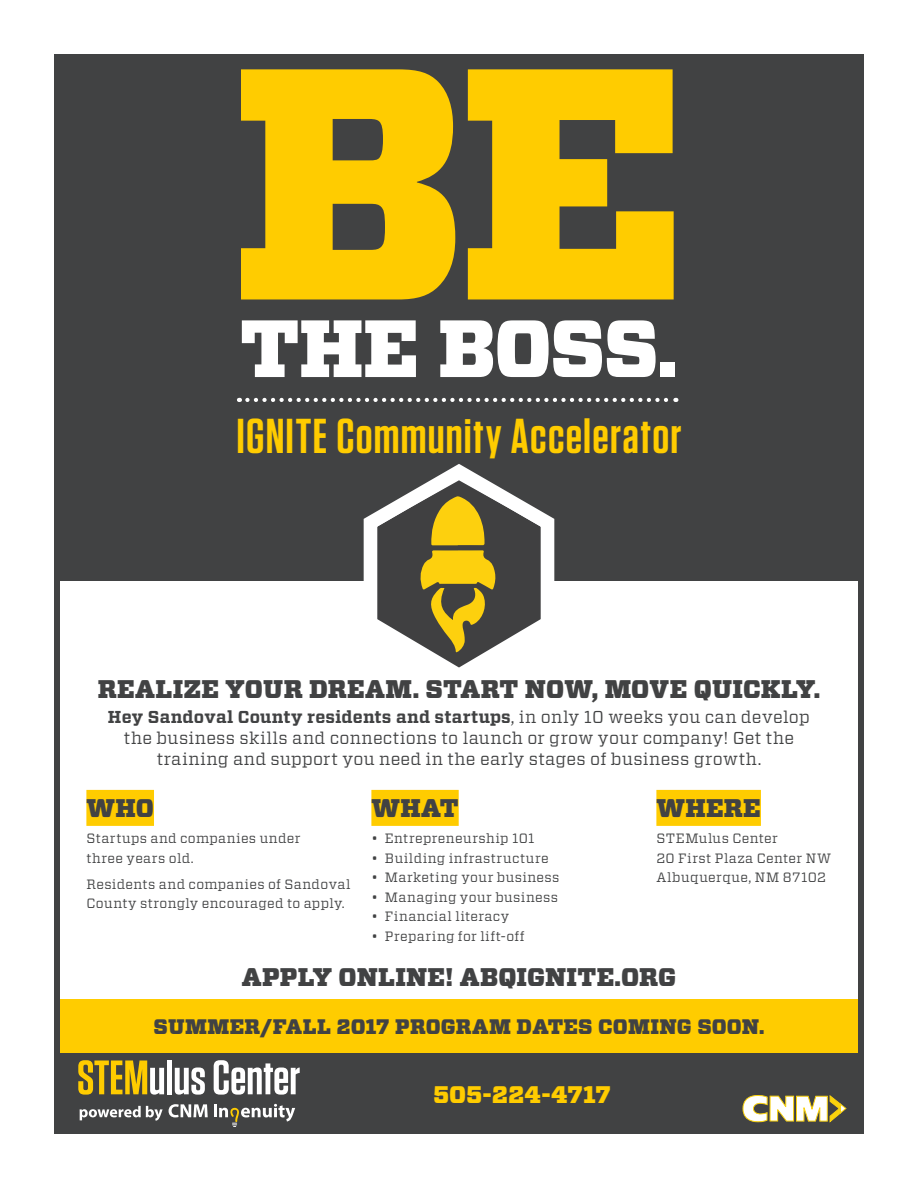
<style>
.page{position:relative;width:918px;height:1188px;background:#fff}
.page>*{position:absolute;margin:0;border:0;box-sizing:border-box;transform-origin:0 0}
.t1{font:900 328.8px "Vitesse";color:#fc0}
.t2{font:900 81px "Vitesse";letter-spacing:-.025em;color:#fff}
.t3{font:600 48.9px "Tungsten";letter-spacing:.025em;color:#fc0}
.t4{font:900 25.5px "Vitesse";letter-spacing:.01em;color:#414243}
.t5{font:900 24px "Vitesse";color:#fc0}
.t6{font:900 21px "Vitesse";letter-spacing:.01em;color:#414243}
.t7{font:17.25px/20.7px "Vitesse";letter-spacing:.02em;color:#414243;text-align:center}
.t8{font:13.5px/19.5px "Vitesse";letter-spacing:.03em;color:#414243}
.s1{font-weight:700}
</style>
<div class="page">
<div style="left:54px;top:54px;width:810px;height:526px;background:#414243"></div>
<div style="left:55px;top:999px;width:808px;height:54px;background:#fc0"></div>
<div style="left:54px;top:1053px;width:810px;height:81px;background:#414243"></div>
<svg style="left:247px;top:398px;width:429px;height:4px"></svg>
<svg style="left:742px;top:1095px;width:104px;height:27px"></svg>
<svg style="left:78px;top:1060px;width:86px;height:35px"></svg>
<div style="left:167px;top:1060px;width:5px;height:34px;background:#fff"></div>
<svg style="left:175px;top:1068px;width:30px;height:27px"></svg>
<svg style="left:214px;top:1060px;width:86px;height:35px"></svg>
<svg style="left:169px;top:1104px;width:39px;height:13px"></svg>
<svg style="left:214px;top:1104px;width:81px;height:23px"></svg>
<svg style="left:80px;top:1106px;width:83px;height:15px"></svg>
<div style="left:54px;top:54px;width:810px;height:1080px;border:6px solid #414243"></div>
<svg style="left:352px;top:464px;width:214px;height:204px"></svg>
<div style="left:86px;top:790px;width:68px;height:36px;background:#fc0"></div>
<div style="left:371px;top:790px;width:88px;height:36px;background:#fc0"></div>
<div style="left:656px;top:790px;width:105px;height:36px;background:#fc0"></div>
<p class="t1" style="left:232px;top:-37px;width:456px">BE</p>
<p class="t2" style="left:240px;top:294px;width:440px">THE BOSS.</p>
<p class="t3" style="left:237px;top:410px;width:446px">IGNITE Community Accelerator</p>
<p class="t4" style="left:98px;top:672px;width:724px">REALIZE YOUR DREAM. START NOW, MOVE QUICKLY.</p>
<p class="t7" style="left:108px;top:707px;width:704px"><span class="s1">Hey Sandoval County residents and startups</span>, in only 10 weeks you can develop the business skills and connections to launch or grow your company! Get the training and support you need in the early stages of business growth.</p>
<p class="t4" style="left:86px;top:791px;width:69px">WHO</p>
<p class="t8" style="left:86px;top:828px;width:216px">Startups and companies under three years old.</p>
<p class="t8" style="left:86px;top:874px;width:266px">Residents and companies of Sandoval<br>County strongly encouraged to apply.</p>
<p class="t4" style="left:371px;top:791px;width:89px">WHAT</p>
<p class="t8" style="left:371px;top:828px;width:165px">• Entrepreneurship 101</p>
<p class="t8" style="left:371px;top:848px;width:179px">• Building infrastructure</p>
<p class="t8" style="left:371px;top:867px;width:190px">• Marketing your business</p>
<p class="t8" style="left:371px;top:887px;width:188px">• Managing your business</p>
<p class="t8" style="left:371px;top:906px;width:139px">• Financial literacy</p>
<p class="t8" style="left:371px;top:926px;width:155px">• Preparing for lift-off</p>
<p class="t4" style="left:656px;top:791px;width:106px">WHERE</p>
<p class="t8" style="left:656px;top:828px;width:123px">STEMulus Center</p>
<p class="t8" style="left:656px;top:848px;width:176px">20 First Plaza Center NW</p>
<p class="t8" style="left:656px;top:867px;width:171px">Albuquerque, NM 87102</p>
<p class="t4" style="left:242px;top:960px;width:436px">APPLY ONLINE! ABQIGNITE.ORG</p>
<p class="t6" style="left:154px;top:1013px;width:612px">SUMMER/FALL 2017 PROGRAM DATES COMING SOON.</p>
<p class="t5" style="left:433px;top:1079px;width:179px">505-224-4717</p>
</div>
